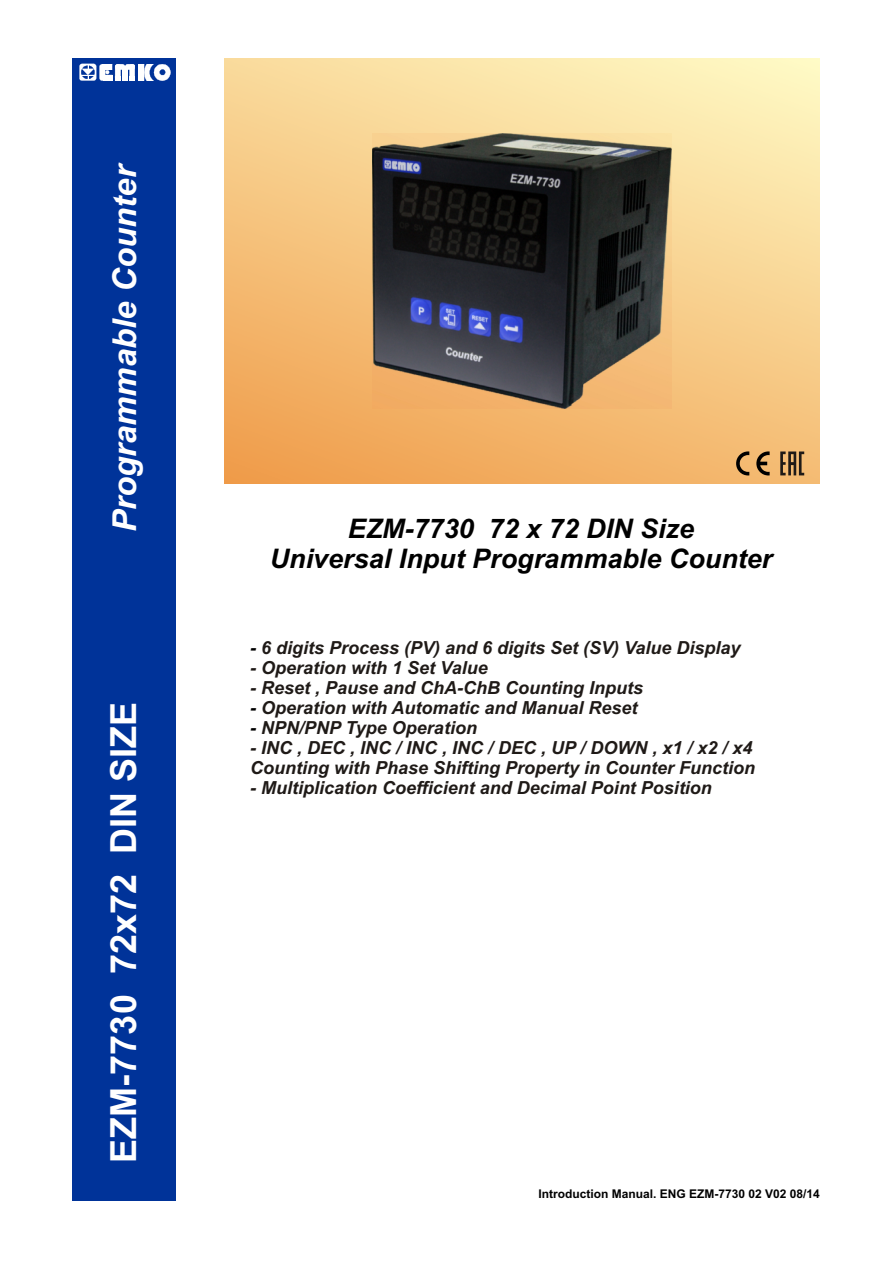
<style>
.page{position:relative;width:894px;height:1263px;background:#fff}
.page>*{position:absolute;margin:0;border:0;box-sizing:border-box;transform-origin:0 0}
.t1{font:700 36px "Arial";color:#fff}
.t2{font:italic 700 33px "Arial";color:#fff}
.t3{font:italic 700 27px/30.2px "Arial";color:#000;text-align:center}
.t4{font:italic 700 18px/20.1px "Arial";color:#1f1a17}
.t5{font:700 12px "Arial";color:#000}
.s1{color:#000}
</style>
<div class="page">
<div style="left:73px;top:59px;width:103px;height:1142px;background:#039"></div>
<svg style="left:79px;top:64px;width:92px;height:17px"></svg>
<svg style="left:224px;top:59px;width:595px;height:425px;background:#f6ca87"></svg>
<svg style="left:736px;top:451px;width:34px;height:24px"></svg>
<img style="left:372px;top:134px;width:299px;height:275px">
<svg style="left:780px;top:452px;width:24px;height:23px"></svg>
<h2 class="t2" style="left:112px;top:532px;width:371px;rotate:-90deg">Programmable Counter</h2>
<h1 class="t1" style="left:110px;top:1163px;width:462px;rotate:-90deg">EZM-7730 72x72 DIN SIZE</h1>
<h3 class="t3" style="left:270px;top:516px;width:504px">EZM-7730 72 x 72 DIN Size<br>Universal Input Programmable Counter</h3>
<p class="t4" style="left:250px;top:639px;width:492px"><span class="s1">-</span> 6 digits Process (PV) and 6 digits Set (SV) Value Display</p>
<p class="t4" style="left:250px;top:659px;width:239px">- Operation with 1 Set Value</p>
<p class="t4" style="left:250px;top:679px;width:394px">- Reset , Pause and ChA-ChB Counting Inputs</p>
<p class="t4" style="left:250px;top:699px;width:389px"><span class="s1">-</span> Operation with Automatic and Manual Reset</p>
<p class="t4" style="left:250px;top:719px;width:228px"><span class="s1">-</span> NPN/PNP Type Operation</p>
<p class="t4" style="left:250px;top:739px;width:506px">- INC , DEC , INC / INC , INC / DEC , UP / DOWN , x1 / x2 / x4<br>Counting with Phase Shifting Property in Counter Function</p>
<p class="t4" style="left:250px;top:780px;width:463px">- Multiplication Coefficient and Decimal Point Position</p>
<p class="t5" style="left:539px;top:1190px;width:283px">Introduction Manual. ENG EZM-7730 02 V02 08/14</p>
</div>
